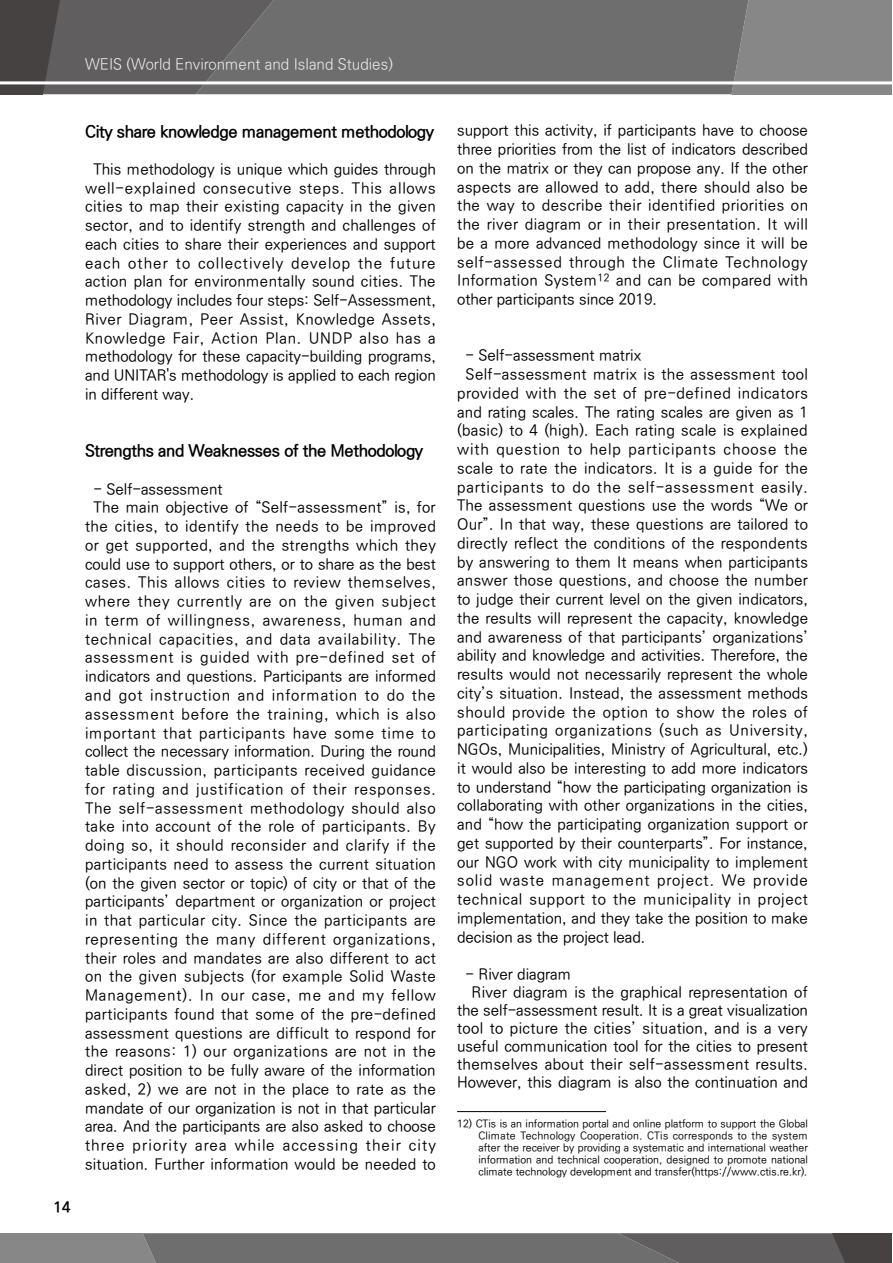
<style>
.page{position:relative;width:893px;height:1263px;background:#fff}
.page>*{position:absolute;margin:0;border:0;box-sizing:border-box;transform-origin:0 0}
.t1{font:700 16.5px "Ko Pub Dotum";letter-spacing:-.02em;color:#000}
.t2{font:500 15px/18.8px "Ko Pub Dotum";letter-spacing:.015em;color:#000;text-align:justify}
.t3{font:500 15px "Ko Pub Dotum";letter-spacing:.035em;color:#000}
.t4{font:500 15px "Ko Pub Dotum";letter-spacing:.05em;color:#000}
.t5{font:500 15px "Ko Pub Dotum";letter-spacing:.055em;color:#000}
.t6{font:500 15px "Ko Pub Dotum";letter-spacing:.04em;color:#000}
.t7{font:500 15px "Ko Pub Dotum";letter-spacing:.06em;color:#000}
.t8{font:500 15px "Ko Pub Dotum";letter-spacing:.045em;color:#000}
.t9{font:500 15px "Ko Pub Dotum";letter-spacing:.075em;color:#000}
.t10{font:300 15px "Ko Pub Dotum";color:#efefef}
.t11{font:500 15px "Ko Pub Dotum";letter-spacing:.065em;color:#000}
.t12{font:700 15px "Ko Pub Dotum";color:#000}
.t13{font:500 10.5px/12px "Ko Pub Dotum";color:#000;text-align:justify}
</style>
<div class="page">
<div style="left:748px;top:0;width:144px;height:94px;background:#878787"></div>
<div style="left:274px;top:0;width:474px;height:94px;background:#6f6e6e"></div>
<svg style="left:0;top:0;width:274px;height:94px;background:#5d5b5b"></svg>
<hr style="left:0;top:81px;width:893px;height:3px;background:#fff">
<svg style="left:0;top:1233px;width:892px;height:30px;background:#6e6d6d"></svg>
<hr style="left:457px;top:1111px;width:149px;height:1px;background:#000">
<p class="t10" style="left:85px;top:57px;width:309px">WEIS (World Environment and Island Studies)</p>
<p class="t1" style="left:85px;top:123px;width:351px">City share knowledge management methodology</p>
<p class="t2" style="left:85px;top:160px;width:352px;text-indent:9px">This methodology is unique which guides through well-explained consecutive steps. This allows cities to map their existing capacity in the given sector, and to identify strength and challenges of each cities to share their experiences and support each other to collectively develop the future action plan for environmentally sound cities. The methodology includes four steps: Self-Assessment, River Diagram, Peer Assist, Knowledge Assets, Knowledge Fair, Action Plan. UNDP also has a methodology for these capacity-building programs, and UNITAR's methodology is applied to each region in different way.</p>
<p class="t12" style="left:54px;top:1199px;width:18px">14</p>
<p class="t1" style="left:85px;top:443px;width:340px">Strengths and Weaknesses of the Methodology</p>
<p class="t2" style="left:94px;top:480px;width:131px">- Self-assessment</p>
<p class="t2" style="left:94px;top:499px;width:344px">The main objective of “Self-assessment” is, for</p>
<p class="t3" style="left:85px;top:519px;width:352px">the cities, to identify the needs to be improved</p>
<p class="t3" style="left:85px;top:538px;width:352px">or get supported, and the strengths which they</p>
<p class="t2" style="left:85px;top:555px;width:352px">could use to support others, or to share as the best</p>
<p class="t6" style="left:85px;top:575px;width:352px">cases. This allows cities to review themselves,</p>
<p class="t5" style="left:85px;top:594px;width:352px">where they currently are on the given subject</p>
<p class="t4" style="left:85px;top:613px;width:352px">in term of willingness, awareness, human and</p>
<p class="t5" style="left:85px;top:632px;width:352px">technical capacities, and data availability. The</p>
<p class="t4" style="left:85px;top:650px;width:352px">assessment is guided with pre-defined set of</p>
<p class="t2" style="left:85px;top:668px;width:352px">indicators and questions. Participants are informed</p>
<p class="t7" style="left:85px;top:688px;width:352px">and got instruction and information to do the</p>
<p class="t5" style="left:85px;top:707px;width:352px">assessment before the training, which is also</p>
<p class="t4" style="left:85px;top:725px;width:352px">important that participants have some time to</p>
<p class="t2" style="left:85px;top:743px;width:352px">collect the necessary information. During the round</p>
<p class="t3" style="left:85px;top:763px;width:352px">table discussion, participants received guidance</p>
<p class="t7" style="left:85px;top:782px;width:352px">for rating and justification of their responses.</p>
<p class="t8" style="left:85px;top:800px;width:352px">The self-assessment methodology should also</p>
<p class="t3" style="left:85px;top:819px;width:352px">take into account of the role of participants. By</p>
<p class="t6" style="left:85px;top:838px;width:352px">doing so, it should reconsider and clarify if the</p>
<p class="t2" style="left:85px;top:855px;width:352px">participants need to assess the current situation</p>
<p class="t2" style="left:85px;top:874px;width:352px">(on the given sector or topic) of city or that of the</p>
<p class="t2" style="left:85px;top:893px;width:352px">participants’ department or organization or project</p>
<p class="t3" style="left:85px;top:913px;width:352px">in that particular city. Since the participants are</p>
<p class="t4" style="left:85px;top:932px;width:352px">representing the many different organizations,</p>
<p class="t2" style="left:85px;top:949px;width:352px">their roles and mandates are also different to act</p>
<p class="t3" style="left:85px;top:969px;width:352px">on the given subjects (for example Solid Waste</p>
<p class="t5" style="left:85px;top:988px;width:352px">Management). In our case, me and my fellow</p>
<p class="t2" style="left:85px;top:1005px;width:352px">participants found that some of the pre-defined</p>
<p class="t2" style="left:85px;top:1024px;width:352px">assessment questions are difficult to respond for</p>
<p class="t3" style="left:85px;top:1044px;width:352px">the reasons: 1) our organizations are not in the</p>
<p class="t2" style="left:85px;top:1061px;width:352px">direct position to be fully aware of the information</p>
<p class="t2" style="left:85px;top:1080px;width:352px">asked, 2) we are not in the place to rate as the</p>
<p class="t2" style="left:85px;top:1099px;width:352px">mandate of our organization is not in that particular</p>
<p class="t2" style="left:85px;top:1118px;width:352px">area. And the participants are also asked to choose</p>
<p class="t9" style="left:85px;top:1138px;width:352px">three priority area while accessing their city</p>
<p class="t2" style="left:85px;top:1155px;width:352px">situation. Further information would be needed to</p>
<p class="t2" style="left:457px;top:122px;width:352px">support this activity, if participants have to choose three priorities from the list of indicators described on the matrix or they can propose any. If the other aspects are allowed to add, there should also be the way to describe their identified priorities on the river diagram or in their presentation. It will be a more advanced methodology since it will be self-assessed through the Climate Technology Information System<sup>12</sup> and can be compared with other participants since 2019.</p>
<p class="t2" style="left:466px;top:347px;width:177px">- Self-assessment matrix</p>
<p class="t2" style="left:466px;top:365px;width:344px">Self-assessment matrix is the assessment tool</p>
<p class="t6" style="left:457px;top:386px;width:352px">provided with the set of pre-defined indicators</p>
<p class="t2" style="left:457px;top:403px;width:352px">and rating scales. The rating scales are given as 1</p>
<p class="t2" style="left:457px;top:422px;width:352px">(basic) to 4 (high). Each rating scale is explained</p>
<p class="t7" style="left:457px;top:442px;width:352px">with question to help participants choose the</p>
<p class="t2" style="left:457px;top:459px;width:352px">scale to rate the indicators. It is a guide for the</p>
<p class="t4" style="left:457px;top:479px;width:352px">participants to do the self-assessment easily.</p>
<p class="t2" style="left:457px;top:497px;width:352px">The assessment questions use the words “We or</p>
<p class="t2" style="left:457px;top:515px;width:352px">Our”. In that way, these questions are tailored to</p>
<p class="t2" style="left:457px;top:534px;width:352px">directly reflect the conditions of the respondents</p>
<p class="t2" style="left:457px;top:553px;width:352px">by answering to them It means when participants</p>
<p class="t2" style="left:457px;top:572px;width:352px">answer those questions, and choose the number</p>
<p class="t2" style="left:457px;top:590px;width:352px">to judge their current level on the given indicators,</p>
<p class="t2" style="left:457px;top:609px;width:352px">the results will represent the capacity, knowledge</p>
<p class="t2" style="left:457px;top:628px;width:352px">and awareness of that participants’ organizations’</p>
<p class="t2" style="left:457px;top:647px;width:352px">ability and knowledge and activities. Therefore, the</p>
<p class="t2" style="left:457px;top:665px;width:352px">results would not necessarily represent the whole</p>
<p class="t2" style="left:457px;top:684px;width:352px">city’s situation. Instead, the assessment methods</p>
<p class="t8" style="left:457px;top:704px;width:352px">should provide the option to show the roles of</p>
<p class="t4" style="left:457px;top:723px;width:352px">participating organizations (such as University,</p>
<p class="t2" style="left:457px;top:740px;width:352px">NGOs, Municipalities, Ministry of Agricultural, etc.)</p>
<p class="t2" style="left:457px;top:759px;width:352px">it would also be interesting to add more indicators</p>
<p class="t2" style="left:457px;top:778px;width:352px">to understand “how the participating organization is</p>
<p class="t2" style="left:457px;top:797px;width:352px">collaborating with other organizations in the cities,</p>
<p class="t2" style="left:457px;top:815px;width:352px">and “how the participating organization support or</p>
<p class="t2" style="left:457px;top:834px;width:352px">get supported by their counterparts”. For instance,</p>
<p class="t2" style="left:457px;top:853px;width:352px">our NGO work with city municipality to implement</p>
<p class="t11" style="left:457px;top:873px;width:352px">solid waste management project. We provide</p>
<p class="t8" style="left:457px;top:892px;width:352px">technical support to the municipality in project</p>
<p class="t2" style="left:457px;top:909px;width:352px">implementation, and they take the position to make</p>
<p class="t2" style="left:457px;top:928px;width:190px">decision as the project lead.</p>
<p class="t2" style="left:466px;top:965px;width:107px">- River diagram</p>
<p class="t2" style="left:472px;top:983px;width:338px">River diagram is the graphical representation of</p>
<p class="t2" style="left:457px;top:1001px;width:352px">the self-assessment result. It is a great visualization</p>
<p class="t2" style="left:457px;top:1019px;width:352px">tool to picture the cities’ situation, and is a very</p>
<p class="t2" style="left:457px;top:1037px;width:352px">useful communication tool for the cities to present</p>
<p class="t2" style="left:457px;top:1055px;width:352px">themselves about their self-assessment results.</p>
<p class="t2" style="left:457px;top:1073px;width:352px">However, this diagram is also the continuation and</p>
<p class="t13" style="left:478px;top:1118px;width:331px;text-indent:-21px">12) CTis is an information portal and online platform to support the Global Climate Technology Cooperation. CTis corresponds to the system after the receiver by providing a systematic and international weather information and technical cooperation, designed to promote national climate technology development and transfer(https://www.ctis.re.kr).</p>
</div>
